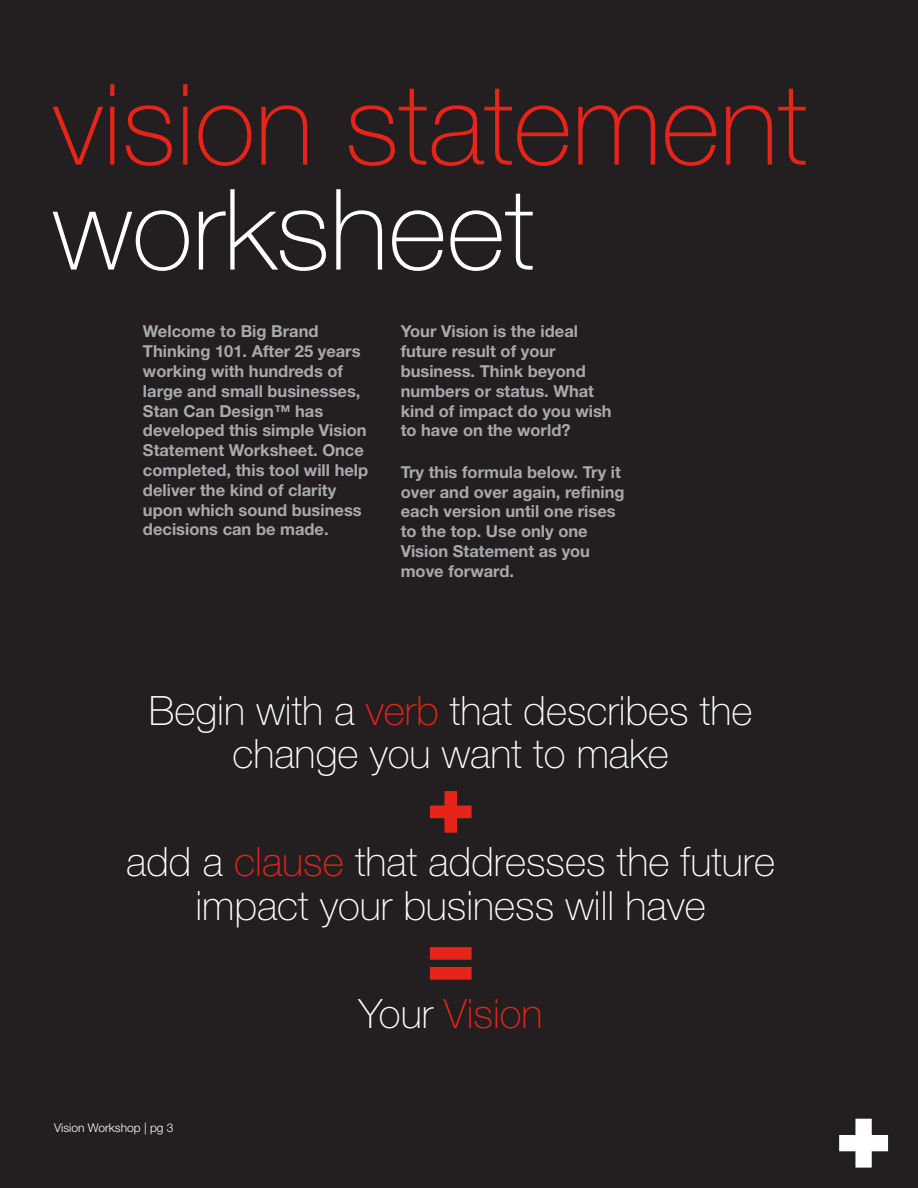
<style>
.page{position:relative;width:918px;height:1188px;background:#231f20}
.page>*{position:absolute;margin:0;border:0;box-sizing:border-box;transform-origin:0 0}
.t1{font:100 112.5px/105px "Helvetica Neue LT Std";color:#e72419}
.callout{font:900 82.5px "Helvetica Neue LT Std";color:#e72419}
.callout-2{font:100 40.5px/43.5px "Helvetica Neue LT Std";color:#fff;text-align:center}
.callout-3{font:100 40.5px "Helvetica Neue LT Std";color:#e72419}
.t2{font:700 16.5px/19.8px "Helvetica Neue LT Std";color:#a8a9ad}
.t3{font:300 12px "Helvetica Neue LT Std";color:#fff}
.s1{color:#fff}
.s2{color:#e72419}
</style>
<div class="page">
<svg style="left:839px;top:1119px;width:49px;height:49px"></svg>
<p class="t1" style="left:53px;top:72px;width:756px">vision statement <span class="s1">worksheet</span></p>
<p class="t2" style="left:143px;top:321px;width:227px">Welcome to Big Brand<br>Thinking 101. After 25 years working with hundreds of large and small businesses,<br>Stan Can Design™ has developed this simple Vision<br>Statement Worksheet. Once completed, this tool will help deliver the kind of clarity upon which sound business decisions can be made.</p>
<p class="t2" style="left:401px;top:321px;width:213px">Your Vision is the ideal future result of your business. Think beyond numbers or status. What kind of impact do you wish to have on the world?</p>
<p class="t2" style="left:401px;top:462px;width:226px">Try this formula below. Try it over and over again, refining each version until one rises to the top. Use only one<br>Vision Statement as you move forward.</p>
<p class="callout-2" style="left:149px;top:689px;width:605px">Begin with a <span class="s2">verb</span> that describes the change you want to make</p>
<p class="callout" style="left:426px;top:754px;width:51px">+</p>
<p class="callout-2" style="left:126px;top:840px;width:651px">add a <span class="s2">clause</span> that addresses the future impact your business will have</p>
<p class="callout" style="left:426px;top:906px;width:51px">=</p>
<p class="callout-3" style="left:359px;top:990px;width:185px"><span class="s1">Your</span> Vision</p>
<p class="t3" style="left:54px;top:1120px;width:121px">Vision Workshop | pg 3</p>
</div>
